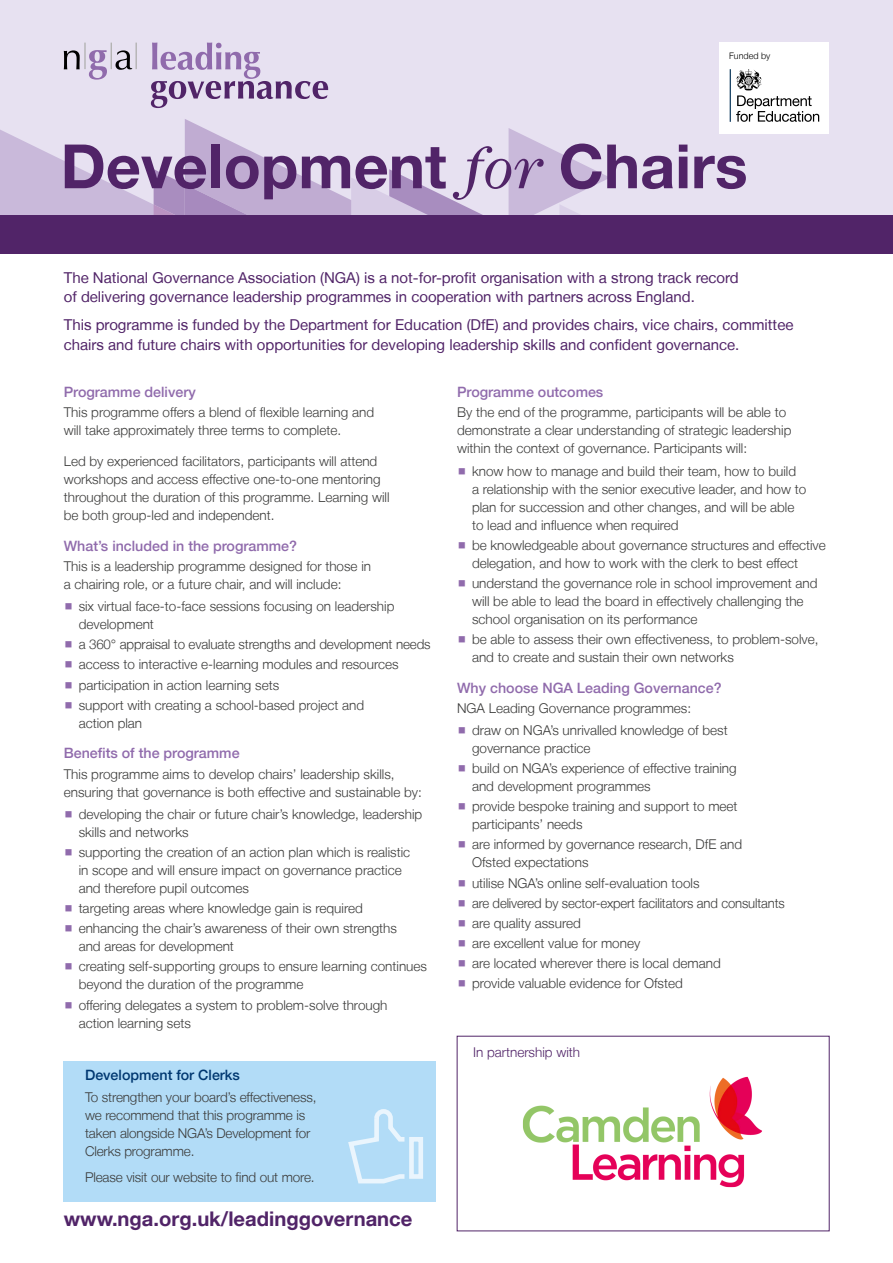
<style>
.page{position:relative;width:893px;height:1263px;background:#fff}
.page>*{position:absolute;margin:0;border:0;box-sizing:border-box;transform-origin:0 0}
.t1{font:700 61.2px "Helvetica Neue LT";color:#512468}
.t2{font:700 20.25px "Helvetica Neue LT";color:#512468}
.t3{font:15px/19.5px "Helvetica Neue LT";color:#512468}
.t4{font:500 14.25px "Helvetica Neue LT";color:#906bac}
.t5{font:500 14.25px "Helvetica Neue LT";color:#003770}
.t6{font:300 13.5px/18px "Helvetica Neue LT";color:#3c3c3b}
.t7{font:300 13.5px "Helvetica Neue LT";color:#512468}
.t8{font:300 9px "Helvetica Neue LT";color:#000}
.s1{font-family:"Century Std";font-weight:400;font-style:italic}
.s2{color:#906bac}
</style>
<div class="page">
<div style="left:0;top:0;width:893px;height:254px;background:#e7e1f1"></div>
<div style="left:0;top:216px;width:893px;height:38px;background:#512468"></div>
<div style="left:720px;top:43px;width:109px;height:91px;background:#fff"></div>
<svg style="left:0;top:43px;width:819px;height:173px"></svg>
<div style="left:64px;top:1061px;width:372px;height:140px;background:#b2dcf7"></div>
<svg style="left:348px;top:1109px;width:75px;height:75px"></svg>
<img style="left:522px;top:1076px;width:240px;height:112px">
<p class="t8" style="left:729px;top:50px;width:43px">Funded by</p>
<h1 class="t1" style="left:61px;top:129px;width:689px">Development <span class="s1">for</span> Chairs</h1>
<p class="t3" style="left:64px;top:268px;width:676px">The National Governance Association (NGA) is a not-for-profit organisation with a strong track record of delivering governance leadership programmes in cooperation with partners across England.</p>
<p class="t3" style="left:64px;top:315px;width:731px">This programme is funded by the Department for Education (DfE) and provides chairs, vice chairs, committee chairs and future chairs with opportunities for developing leadership skills and confident governance.</p>
<p class="t4" style="left:64px;top:384px;width:134px">Programme delivery</p>
<p class="t6" style="left:64px;top:403px;width:312px">This programme offers a blend of flexible learning and will take approximately three terms to complete.</p>
<p class="t6" style="left:64px;top:452px;width:327px">Led by experienced facilitators, participants will attend workshops and access effective one-to-one mentoring throughout the duration of this programme. Learning will be both group-led and independent.</p>
<p class="t4" style="left:64px;top:537px;width:235px">What’s included in the programme?</p>
<p class="t6" style="left:64px;top:557px;width:309px">This is a leadership programme designed for those in a chairing role, or a future chair, and will include:</p>
<p class="t6" style="left:79px;top:597px;width:317px;text-indent:-15px"><span class="s2">▪</span> six virtual face-to-face sessions focusing on leadership development</p>
<p class="t6" style="left:64px;top:635px;width:368px"><span class="s2">▪</span> a 360° appraisal to evaluate strengths and development needs</p>
<p class="t6" style="left:64px;top:655px;width:336px"><span class="s2">▪</span> access to interactive e-learning modules and resources</p>
<p class="t6" style="left:64px;top:675px;width:217px"><span class="s2">▪</span> participation in action learning sets</p>
<p class="t6" style="left:79px;top:696px;width:287px;text-indent:-15px"><span class="s2">▪</span> support with creating a school-based project and action plan</p>
<p class="t4" style="left:64px;top:745px;width:177px">Benefits of the programme</p>
<p class="t6" style="left:64px;top:764px;width:360px">This programme aims to develop chairs’ leadership skills, ensuring that governance is both effective and sustainable by:</p>
<p class="t6" style="left:79px;top:805px;width:345px;text-indent:-15px"><span class="s2">▪</span> developing the chair or future chair’s knowledge, leadership skills and networks</p>
<p class="t6" style="left:79px;top:843px;width:333px;text-indent:-15px"><span class="s2">▪</span> supporting the creation of an action plan which is realistic in scope and will ensure impact on governance practice and therefore pupil outcomes</p>
<p class="t6" style="left:64px;top:899px;width:301px"><span class="s2">▪</span> targeting areas where knowledge gain is required</p>
<p class="t6" style="left:79px;top:919px;width:320px;text-indent:-15px"><span class="s2">▪</span> enhancing the chair’s awareness of their own strengths and areas for development</p>
<p class="t6" style="left:79px;top:957px;width:350px;text-indent:-15px"><span class="s2">▪</span> creating self-supporting groups to ensure learning continues beyond the duration of the programme</p>
<p class="t6" style="left:79px;top:995px;width:310px;text-indent:-15px"><span class="s2">▪</span> offering delegates a system to problem-solve through action learning sets</p>
<p class="t5" style="left:85px;top:1066px;width:156px">Development for Clerks</p>
<p class="t6" style="left:85px;top:1088px;width:233px">To strengthen your board’s effectiveness, we recommend that this programme is taken alongside NGA’s Development for Clerks programme.</p>
<p class="t6" style="left:85px;top:1168px;width:231px">Please visit our website to find out more.</p>
<h2 class="t2" style="left:64px;top:1206px;width:350px">www.nga.org.uk/leadinggovernance</h2>
<p class="t4" style="left:457px;top:384px;width:148px">Programme outcomes</p>
<p class="t6" style="left:457px;top:403px;width:336px">By the end of the programme, participants will be able to demonstrate a clear understanding of strategic leadership within the context of governance. Participants will:</p>
<p class="t6" style="left:472px;top:461px;width:336px;text-indent:-15px"><span class="s2">▪</span> know how to manage and build their team, how to build a relationship with the senior executive leader, and how to plan for succession and other changes, and will be able to lead and influence when required</p>
<p class="t6" style="left:472px;top:536px;width:355px;text-indent:-15px"><span class="s2">▪</span> be knowledgeable about governance structures and effective delegation, and how to work with the clerk to best effect</p>
<p class="t6" style="left:472px;top:574px;width:347px;text-indent:-15px"><span class="s2">▪</span> understand the governance role in school improvement and will be able to lead the board in effectively challenging the school organisation on its performance</p>
<p class="t6" style="left:472px;top:630px;width:348px;text-indent:-15px"><span class="s2">▪</span> be able to assess their own effectiveness, to problem-solve, and to create and sustain their own networks</p>
<p class="t4" style="left:457px;top:679px;width:266px">Why choose NGA Leading Governance?</p>
<p class="t6" style="left:457px;top:699px;width:236px">NGA Leading Governance programmes:</p>
<p class="t6" style="left:472px;top:721px;width:257px;text-indent:-15px"><span class="s2">▪</span> draw on NGA’s unrivalled knowledge of best governance practice</p>
<p class="t6" style="left:472px;top:759px;width:266px;text-indent:-15px"><span class="s2">▪</span> build on NGA’s experience of effective training and development programmes</p>
<p class="t6" style="left:472px;top:797px;width:267px;text-indent:-15px"><span class="s2">▪</span> provide bespoke training and support to meet participants’ needs</p>
<p class="t6" style="left:472px;top:835px;width:272px;text-indent:-15px"><span class="s2">▪</span> are informed by governance research, DfE and<br>Ofsted expectations</p>
<p class="t6" style="left:457px;top:873px;width:244px"><span class="s2">▪</span> utilise NGA’s online self-evaluation tools</p>
<p class="t6" style="left:457px;top:894px;width:329px"><span class="s2">▪</span> are delivered by sector-expert facilitators and consultants</p>
<p class="t6" style="left:457px;top:914px;width:125px"><span class="s2">▪</span> are quality assured</p>
<p class="t6" style="left:457px;top:934px;width:185px"><span class="s2">▪</span> are excellent value for money</p>
<p class="t6" style="left:457px;top:954px;width:265px"><span class="s2">▪</span> are located wherever there is local demand</p>
<p class="t6" style="left:457px;top:974px;width:227px"><span class="s2">▪</span> provide valuable evidence for Ofsted</p>
<p class="t7" style="left:473px;top:1044px;width:109px">In partnership with</p>
</div>
